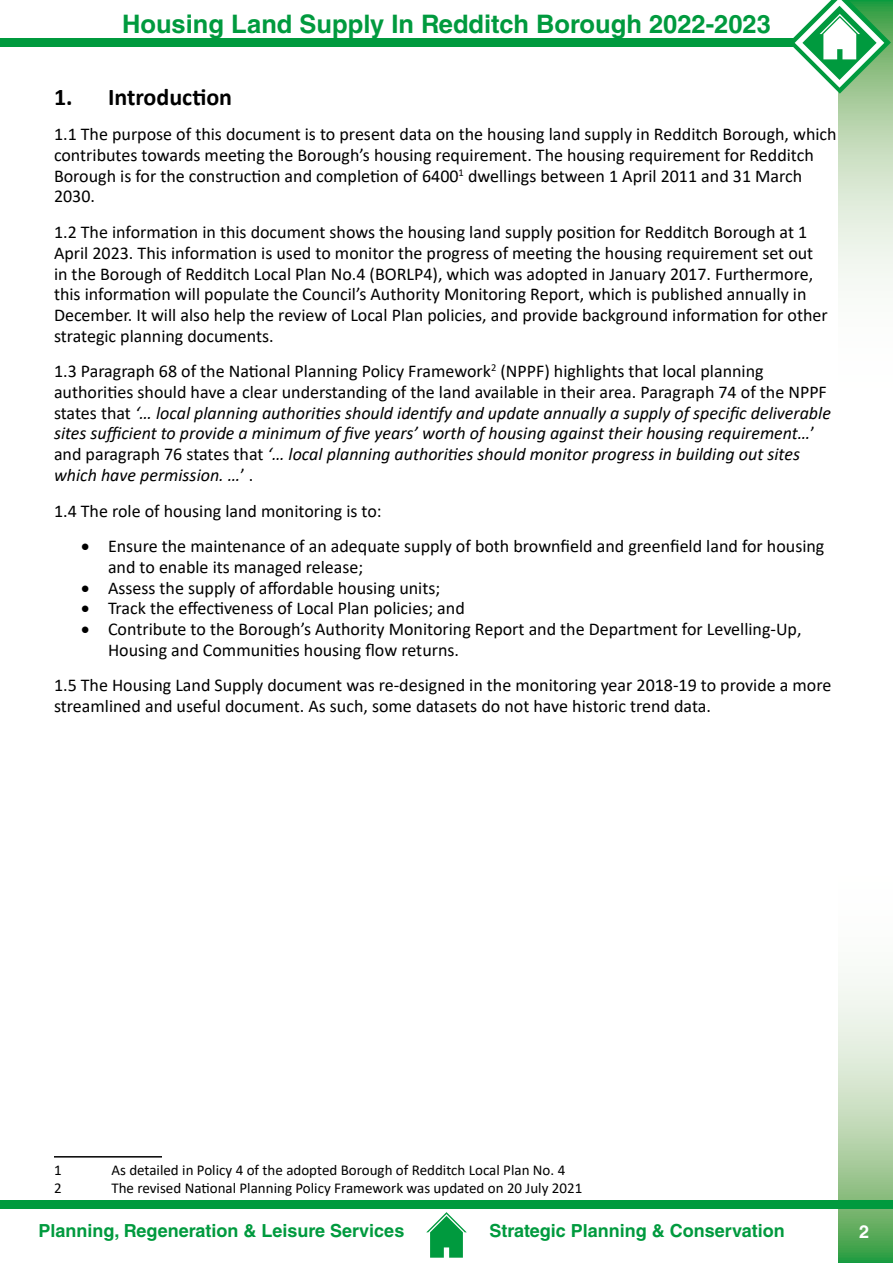
<style>
.page{position:relative;width:893px;height:1263px;background:#fff}
.page>*{position:absolute;margin:0;border:0;box-sizing:border-box;transform-origin:0 0}
.t1{font:700 25.5px "Helvetica LT Std";color:#009a3e}
.t2{font:700 24px "Calibri";color:#000}
.t3{font:18px/20.7px "Calibri";color:#000}
.t4{font:italic 18px/20.7px "Calibri";color:#000}
.t5{font:700 18px "Helvetica LT Std";color:#009a3e}
.t6{font:700 18px "Helvetica LT Std";color:#fff}
.Footnote_text{font:15px "Calibri";color:#000}
.s1{font-style:normal}
</style>
<div class="page">
<svg style="left:839px;top:0;width:54px;height:285px;background:#d3e4cd"></svg>
<svg style="left:839px;top:979px;width:54px;height:284px;background:#b4d5b0"></svg>
<div style="left:0;top:39px;width:834px;height:8px;background:#009a3e"></div>
<svg style="left:789px;top:0;width:102px;height:94px"></svg>
<div style="left:0;top:1200px;width:893px;height:9px;background:#009a3e"></div>
<svg style="left:426px;top:1212px;width:41px;height:46px"></svg>
<hr style="left:54px;top:1156px;width:108px;height:1px;background:#000">
<h1 class="t1" style="left:122px;top:8px;width:650px">Housing Land Supply In Redditch Borough 2022-2023</h1>
<p class="t2" style="left:54px;top:80px;width:180px">1. Introduction</p>
<p class="t3" style="left:54px;top:124px;width:784px">1.1 The purpose of this document is to present data on the housing land supply in Redditch Borough, which contributes towards meeting the Borough’s housing requirement. The housing requirement for Redditch Borough is for the construction and completion of 6400<sup>1</sup> dwellings between 1 April 2011 and 31 March 2030.</p>
<p class="t3" style="left:54px;top:221px;width:775px">1.2 The information in this document shows the housing land supply position for Redditch Borough at 1<br>April 2023. This information is used to monitor the progress of meeting the housing requirement set out in the Borough of Redditch Local Plan No.4 (BORLP4), which was adopted in January 2017. Furthermore, this information will populate the Council’s Authority Monitoring Report, which is published annually in December. It will also help the review of Local Plan policies, and provide background information for other strategic planning documents.</p>
<p class="t4" style="left:54px;top:360px;width:778px"><span class="s1">1.3 Paragraph 68 of the National Planning Policy Framework</span><sup>2</sup> <span class="s1">(NPPF) highlights that local planning authorities should have a clear understanding of the land available in their area. Paragraph 74 of the NPPF states that</span> ‘… local planning authorities should identify and update annually a supply of specific deliverable sites sufficient to provide a minimum of five years’ worth of housing against their housing requirement…<span class="s1">’ and paragraph 76 states that</span> ‘… local planning authorities should monitor progress in building out sites which have permission. …<span class="s1">’ .</span></p>
<p class="t3" style="left:54px;top:500px;width:329px">1.4 The role of housing land monitoring is to:</p>
<p class="t3" style="left:108px;top:535px;width:718px;text-indent:-27px">• Ensure the maintenance of an adequate supply of both brownfield and greenfield land for housing and to enable its managed release;</p>
<p class="t3" style="left:81px;top:577px;width:361px">• Assess the supply of affordable housing units;</p>
<p class="t3" style="left:81px;top:598px;width:385px">• Track the effectiveness of Local Plan policies; and</p>
<p class="t3" style="left:108px;top:618px;width:695px;text-indent:-27px">• Contribute to the Borough’s Authority Monitoring Report and the Department for Levelling-Up,<br>Housing and Communities housing flow returns.</p>
<p class="t3" style="left:54px;top:675px;width:779px">1.5 The Housing Land Supply document was re-designed in the monitoring year 2018-19 to provide a more streamlined and useful document. As such, some datasets do not have historic trend data.</p>
<p class="Footnote_text" style="left:54px;top:1159px;width:9px">1</p>
<p class="Footnote_text" style="left:111px;top:1159px;width:455px">As detailed in Policy 4 of the adopted Borough of Redditch Local Plan No. 4</p>
<p class="Footnote_text" style="left:54px;top:1177px;width:9px">2</p>
<p class="Footnote_text" style="left:111px;top:1177px;width:472px">The revised National Planning Policy Framework was updated on 20 July 2021</p>
<p class="t5" style="left:39px;top:1219px;width:367px">Planning, Regeneration &amp; Leisure Services</p>
<p class="t5" style="left:489px;top:1219px;width:297px">Strategic Planning &amp; Conservation</p>
<p class="t6" style="left:859px;top:1221px;width:12px">2</p>
</div>
